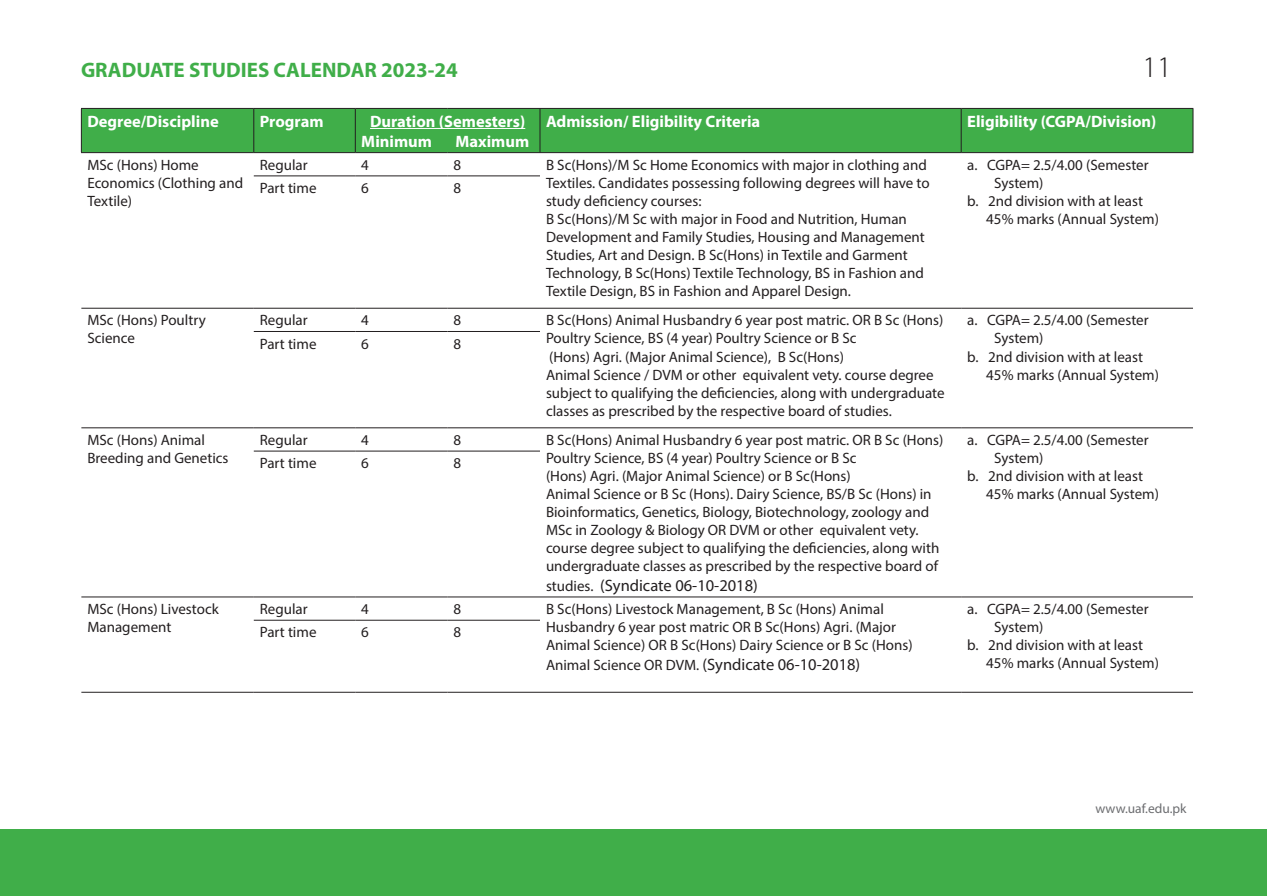
<style>
.page{position:relative;width:1269px;height:896px;background:#fff}
.page>*{position:absolute;margin:0;border:0;box-sizing:border-box;transform-origin:0 0}
.t1{font:300 30px "Myriad Pro";color:#231f20}
.t2{font:700 21px "Myriad Pro";color:#40ae49}
.t3{font:700 16.5px/19.8px "Myriad Pro";color:#fff}
.t4{font:16.5px "Myriad Pro";color:#231f20}
.t5{font:15px/18px "Myriad Pro";color:#231f20}
.t6{font:13.5px "Myriad Pro";color:#6c6d70}
.s1{font-size:15px}
</style>
<div class="page">
<div style="left:0;top:829px;width:1267px;height:66px;background:#40ae49"></div>
<div style="left:82px;top:109px;width:1111px;height:43px;background:#40ae49"></div>
<hr style="left:81px;top:108px;width:173px;height:1px;background:#231f20">
<hr style="left:81px;top:109px;width:1px;height:43px;background:#231f20">
<hr style="left:254px;top:108px;width:101px;height:1px;background:#231f20">
<hr style="left:253px;top:109px;width:1px;height:43px;background:#231f20">
<hr style="left:355px;top:108px;width:92px;height:1px;background:#231f20">
<hr style="left:355px;top:109px;width:1px;height:43px;background:#231f20">
<hr style="left:447px;top:108px;width:93px;height:1px;background:#231f20">
<hr style="left:540px;top:108px;width:421px;height:1px;background:#231f20">
<hr style="left:540px;top:109px;width:1px;height:43px;background:#231f20">
<hr style="left:961px;top:108px;width:232px;height:1px;background:#231f20">
<hr style="left:961px;top:109px;width:1px;height:43px;background:#231f20">
<hr style="left:1193px;top:109px;width:1px;height:43px;background:#231f20">
<hr style="left:81px;top:152px;width:173px;height:1px;background:#231f20">
<hr style="left:254px;top:152px;width:101px;height:1px;background:#231f20">
<hr style="left:355px;top:152px;width:92px;height:1px;background:#231f20">
<hr style="left:447px;top:152px;width:93px;height:1px;background:#231f20">
<hr style="left:540px;top:152px;width:421px;height:1px;background:#231f20">
<hr style="left:961px;top:152px;width:232px;height:1px;background:#231f20">
<hr style="left:254px;top:175px;width:101px;height:1px;background:#231f20">
<hr style="left:355px;top:175px;width:92px;height:1px;background:#231f20">
<hr style="left:447px;top:175px;width:93px;height:1px;background:#231f20">
<hr style="left:81px;top:308px;width:173px;height:1px;background:#231f20">
<hr style="left:254px;top:308px;width:101px;height:1px;background:#231f20">
<hr style="left:355px;top:308px;width:92px;height:1px;background:#231f20">
<hr style="left:447px;top:308px;width:93px;height:1px;background:#231f20">
<hr style="left:540px;top:308px;width:421px;height:1px;background:#231f20">
<hr style="left:961px;top:308px;width:232px;height:1px;background:#231f20">
<hr style="left:254px;top:331px;width:101px;height:1px;background:#231f20">
<hr style="left:355px;top:331px;width:92px;height:1px;background:#231f20">
<hr style="left:447px;top:331px;width:93px;height:1px;background:#231f20">
<hr style="left:81px;top:427px;width:173px;height:1px;background:#231f20">
<hr style="left:254px;top:427px;width:101px;height:1px;background:#231f20">
<hr style="left:355px;top:427px;width:92px;height:1px;background:#231f20">
<hr style="left:447px;top:427px;width:93px;height:1px;background:#231f20">
<hr style="left:540px;top:427px;width:421px;height:1px;background:#231f20">
<hr style="left:961px;top:427px;width:232px;height:1px;background:#231f20">
<hr style="left:254px;top:450px;width:101px;height:1px;background:#231f20">
<hr style="left:355px;top:450px;width:92px;height:1px;background:#231f20">
<hr style="left:447px;top:450px;width:93px;height:1px;background:#231f20">
<hr style="left:81px;top:596px;width:173px;height:1px;background:#231f20">
<hr style="left:254px;top:596px;width:101px;height:1px;background:#231f20">
<hr style="left:355px;top:596px;width:92px;height:1px;background:#231f20">
<hr style="left:447px;top:596px;width:93px;height:1px;background:#231f20">
<hr style="left:540px;top:596px;width:421px;height:1px;background:#231f20">
<hr style="left:961px;top:596px;width:232px;height:1px;background:#231f20">
<hr style="left:254px;top:620px;width:101px;height:1px;background:#231f20">
<hr style="left:355px;top:620px;width:92px;height:1px;background:#231f20">
<hr style="left:447px;top:620px;width:93px;height:1px;background:#231f20">
<hr style="left:81px;top:692px;width:173px;height:1px;background:#231f20">
<hr style="left:254px;top:692px;width:101px;height:1px;background:#231f20">
<hr style="left:355px;top:692px;width:92px;height:1px;background:#231f20">
<hr style="left:447px;top:692px;width:93px;height:1px;background:#231f20">
<hr style="left:540px;top:692px;width:421px;height:1px;background:#231f20">
<hr style="left:961px;top:692px;width:232px;height:1px;background:#231f20">
<hr style="left:370px;top:128px;width:155px;height:1px;background:#fff">
<h2 class="t2" style="left:81px;top:56px;width:378px">GRADUATE STUDIES CALENDAR 2023-24</h2>
<p class="t3" style="left:87px;top:111px;width:133px">Degree/Discipline</p>
<p class="t3" style="left:260px;top:111px;width:65px">Program</p>
<p class="t3" style="left:361px;top:111px;width:165px;text-indent:9px">Duration (Semesters)<br>Minimum</p>
<p class="t3" style="left:455px;top:131px;width:75px">Maximum</p>
<h1 class="t1" style="left:1143px;top:51px;width:31px">11</h1>
<p class="t3" style="left:546px;top:111px;width:216px">Admission/ Eligibility Criteria</p>
<p class="t3" style="left:967px;top:111px;width:191px">Eligibility (CGPA/Division)</p>
<p class="t5" style="left:87px;top:156px;width:157px">MSc (Hons) Home<br>Economics (Clothing and<br>Textile)</p>
<p class="t5" style="left:260px;top:156px;width:49px">Regular</p>
<p class="t5" style="left:361px;top:156px;width:9px">4</p>
<p class="t5" style="left:453px;top:156px;width:9px">8</p>
<p class="t5" style="left:546px;top:156px;width:385px">B Sc(Hons)/M Sc Home Economics with major in clothing and Textiles. Candidates possessing following degrees will have to study deficiency courses:<br>B Sc(Hons)/M Sc with major in Food and Nutrition, Human Development and Family Studies, Housing and Management Studies, Art and Design. B Sc(Hons) in Textile and Garment Technology, B Sc(Hons) Textile Technology, BS in Fashion and Textile Design, BS in Fashion and Apparel Design.</p>
<p class="t5" style="left:967px;top:156px;width:183px">a. CGPA= 2.5/4.00 (Semester</p>
<p class="t5" style="left:994px;top:174px;width:51px">System)</p>
<p class="t5" style="left:967px;top:192px;width:177px">b. 2nd division with at least</p>
<p class="t5" style="left:986px;top:210px;width:174px">45% marks (Annual System)</p>
<p class="t5" style="left:260px;top:179px;width:58px">Part time</p>
<p class="t5" style="left:361px;top:179px;width:9px">6</p>
<p class="t5" style="left:453px;top:179px;width:9px">8</p>
<p class="t5" style="left:87px;top:311px;width:120px">MSc (Hons) Poultry<br>Science</p>
<p class="t5" style="left:260px;top:311px;width:49px">Regular</p>
<p class="t5" style="left:361px;top:311px;width:9px">4</p>
<p class="t5" style="left:453px;top:311px;width:9px">8</p>
<p class="t5" style="left:546px;top:311px;width:400px">B Sc(Hons) Animal Husbandry 6 year post matric. OR B Sc (Hons)<br>Poultry Science, BS (4 year) Poultry Science or B Sc<br>(Hons) Agri. (Major Animal Science), B Sc(Hons)<br>Animal Science / DVM or other equivalent vety. course degree subject to qualifying the deficiencies, along with undergraduate classes as prescribed by the respective board of studies.</p>
<p class="t5" style="left:967px;top:311px;width:183px">a. CGPA= 2.5/4.00 (Semester</p>
<p class="t5" style="left:994px;top:329px;width:51px">System)</p>
<p class="t5" style="left:967px;top:347px;width:177px">b. 2nd division with at least</p>
<p class="t5" style="left:986px;top:365px;width:174px">45% marks (Annual System)</p>
<p class="t5" style="left:260px;top:334px;width:58px">Part time</p>
<p class="t5" style="left:361px;top:334px;width:9px">6</p>
<p class="t5" style="left:453px;top:334px;width:9px">8</p>
<p class="t5" style="left:87px;top:431px;width:143px">MSc (Hons) Animal<br>Breeding and Genetics</p>
<p class="t5" style="left:260px;top:431px;width:49px">Regular</p>
<p class="t5" style="left:361px;top:431px;width:9px">4</p>
<p class="t5" style="left:453px;top:431px;width:9px">8</p>
<p class="t5" style="left:546px;top:431px;width:399px">B Sc(Hons) Animal Husbandry 6 year post matric. OR B Sc (Hons)<br>Poultry Science, BS (4 year) Poultry Science or B Sc<br>(Hons) Agri. (Major Animal Science) or B Sc(Hons)<br>Animal Science or B Sc (Hons). Dairy Science, BS/B Sc (Hons) in Bioinformatics, Genetics, Biology, Biotechnology, zoology and MSc in Zoology &amp; Biology OR DVM or other equivalent vety. course degree subject to qualifying the deficiencies, along with undergraduate classes as prescribed by the respective board of</p>
<p class="t4" style="left:546px;top:575px;width:213px"><span class="s1">studies.</span> (Syndicate 06-10-2018)</p>
<p class="t5" style="left:260px;top:454px;width:58px">Part time</p>
<p class="t5" style="left:361px;top:454px;width:9px">6</p>
<p class="t5" style="left:453px;top:454px;width:9px">8</p>
<p class="t5" style="left:87px;top:600px;width:133px">MSc (Hons) Livestock<br>Management</p>
<p class="t5" style="left:260px;top:600px;width:49px">Regular</p>
<p class="t5" style="left:361px;top:600px;width:9px">4</p>
<p class="t5" style="left:453px;top:600px;width:9px">8</p>
<p class="t5" style="left:546px;top:600px;width:368px">B Sc(Hons) Livestock Management, B Sc (Hons) Animal<br>Husbandry 6 year post matric OR B Sc(Hons) Agri. (Major<br>Animal Science) OR B Sc(Hons) Dairy Science or B Sc (Hons)</p>
<p class="t4" style="left:546px;top:654px;width:316px"><span class="s1">Animal Science OR DVM.</span> (Syndicate 06-10-2018)</p>
<p class="t5" style="left:260px;top:623px;width:58px">Part time</p>
<p class="t5" style="left:361px;top:623px;width:9px">6</p>
<p class="t5" style="left:453px;top:623px;width:9px">8</p>
<p class="t5" style="left:967px;top:431px;width:183px">a. CGPA= 2.5/4.00 (Semester</p>
<p class="t5" style="left:994px;top:449px;width:51px">System)</p>
<p class="t5" style="left:967px;top:467px;width:177px">b. 2nd division with at least</p>
<p class="t5" style="left:986px;top:485px;width:174px">45% marks (Annual System)</p>
<p class="t5" style="left:967px;top:600px;width:183px">a. CGPA= 2.5/4.00 (Semester</p>
<p class="t5" style="left:994px;top:618px;width:51px">System)</p>
<p class="t5" style="left:967px;top:636px;width:177px">b. 2nd division with at least</p>
<p class="t5" style="left:986px;top:654px;width:174px">45% marks (Annual System)</p>
<p class="t6" style="left:1095px;top:800px;width:93px">www.uaf.edu.pk</p>
</div>
